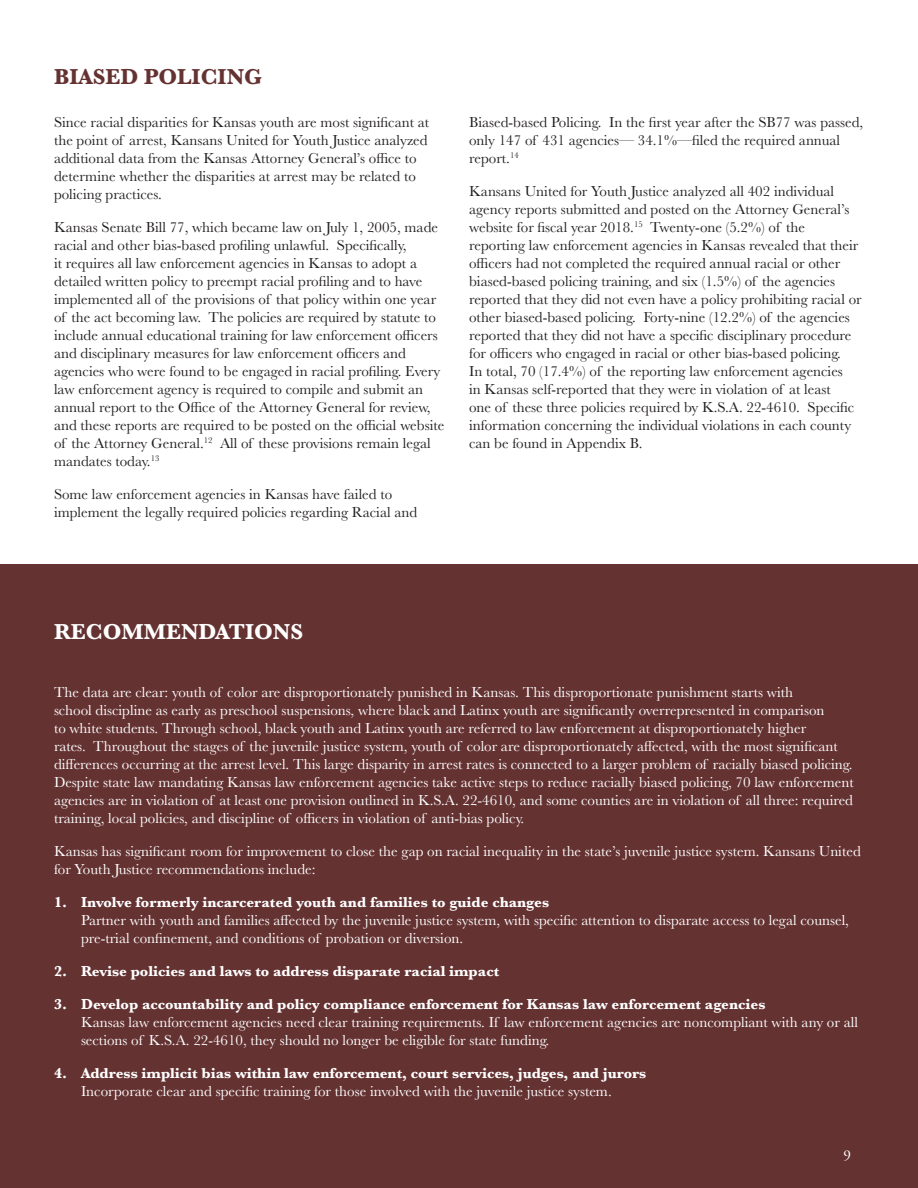
<style>
.page{position:relative;width:918px;height:1188px;background:#fff}
.page>*{position:absolute;margin:0;border:0;box-sizing:border-box;transform-origin:0 0}
.Body{font:700 22.5px "Baskerville";color:#fff}
.Body-2{font:700 22.5px "Baskerville";color:#653232}
.Body-3{font:15px/18px "Baskerville";color:#231f20}
.Body-4{font:15px/18px "Baskerville";color:#fff}
.t1{font:700 15px "Baskerville";color:#fff}
.Body-5{font:15px "Adobe Garamond Pro";color:#fff}
.s1{font-weight:700}
</style>
<div class="page">
<div style="left:0;top:564px;width:918px;height:624px;background:#653232"></div>
<p class="Body-2" style="left:54px;top:61px;width:210px">BIASED POLICING</p>
<p class="Body-3" style="left:54px;top:114px;width:377px">Since racial disparities for Kansas youth are most significant at the point of arrest, Kansans United for Youth Justice analyzed additional data from the Kansas Attorney General’s office to determine whether the disparities at arrest may be related to policing practices.</p>
<p class="Body-3" style="left:54px;top:219px;width:392px">Kansas Senate Bill 77, which became law on July 1, 2005, made racial and other bias-based profiling unlawful. Specifically,<br>it requires all law enforcement agencies in Kansas to adopt a detailed written policy to preempt racial profiling and to have implemented all of the provisions of that policy within one year of the act becoming law. The policies are required by statute to include annual educational training for law enforcement officers and disciplinary measures for law enforcement officers and agencies who were found to be engaged in racial profiling. Every law enforcement agency is required to compile and submit an annual report to the Office of the Attorney General for review, and these reports are required to be posted on the official website of the Attorney General.<sup>12</sup> All of these provisions remain legal mandates today.<sup>13</sup></p>
<p class="Body-3" style="left:54px;top:486px;width:365px">Some law enforcement agencies in Kansas have failed to implement the legally required policies regarding Racial and</p>
<p class="Body-3" style="left:469px;top:114px;width:396px">Biased-based Policing. In the first year after the SB77 was passed, only 147 of 431 agencies— 34.1%—filed the required annual report.<sup>14</sup></p>
<p class="Body-3" style="left:469px;top:183px;width:394px">Kansans United for Youth Justice analyzed all 402 individual agency reports submitted and posted on the Attorney General’s website for fiscal year 2018.<sup>15</sup> Twenty-one (5.2%) of the reporting law enforcement agencies in Kansas revealed that their officers had not completed the required annual racial or other biased-based policing training, and six (1.5%) of the agencies reported that they did not even have a policy prohibiting racial or other biased-based policing. Forty-nine (12.2%) of the agencies reported that they did not have a specific disciplinary procedure for officers who engaged in racial or other bias-based policing.<br>In total, 70 (17.4%) of the reporting law enforcement agencies<br>in Kansas self-reported that they were in violation of at least<br>one of these three policies required by K.S.A. 22-4610. Specific information concerning the individual violations in each county can be found in Appendix B.</p>
<p class="Body" style="left:54px;top:616px;width:251px">RECOMMENDATIONS</p>
<p class="Body-4" style="left:54px;top:684px;width:801px">The data are clear: youth of color are disproportionately punished in Kansas. This disproportionate punishment starts with<br>school discipline as early as preschool suspensions, where black and Latinx youth are significantly overrepresented in comparison<br>to white students. Through school, black youth and Latinx youth are referred to law enforcement at disproportionately higher<br>rates. Throughout the stages of the juvenile justice system, youth of color are disproportionately affected, with the most significant differences occurring at the arrest level. This large disparity in arrest rates is connected to a larger problem of racially biased policing.<br>Despite state law mandating Kansas law enforcement agencies take active steps to reduce racially biased policing, 70 law enforcement agencies are in violation of at least one provision outlined in K.S.A. 22-4610, and some counties are in violation of all three: required training, local policies, and discipline of officers in violation of anti-bias policy.</p>
<p class="Body-4" style="left:54px;top:843px;width:808px">Kansas has significant room for improvement to close the gap on racial inequality in the state’s juvenile justice system. Kansans United for Youth Justice recommendations include:</p>
<p class="Body-4" style="left:81px;top:894px;width:770px;text-indent:-27px"><span class="s1">1. Involve formerly incarcerated youth and families to guide changes<br></span>Partner with youth and families affected by the juvenile justice system, with specific attention to disparate access to legal counsel, pre-trial confinement, and conditions of probation or diversion.</p>
<p class="t1" style="left:54px;top:961px;width:447px">2. Revise policies and laws to address disparate racial impact</p>
<p class="Body-4" style="left:81px;top:996px;width:778px;text-indent:-27px"><span class="s1">3. Develop accountability and policy compliance enforcement for Kansas law enforcement agencies<br></span>Kansas law enforcement agencies need clear training requirements. If law enforcement agencies are noncompliant with any or all sections of K.S.A. 22-4610, they should no longer be eligible for state funding.</p>
<p class="Body-4" style="left:54px;top:1065px;width:594px;text-align:center"><span class="s1">4. Address implicit bias within law enforcement, court services, judges, and jurors<br></span>Incorporate clear and specific training for those involved with the juvenile justice system.</p>
<p class="Body-5" style="left:844px;top:1146px;width:9px">9</p>
</div>
